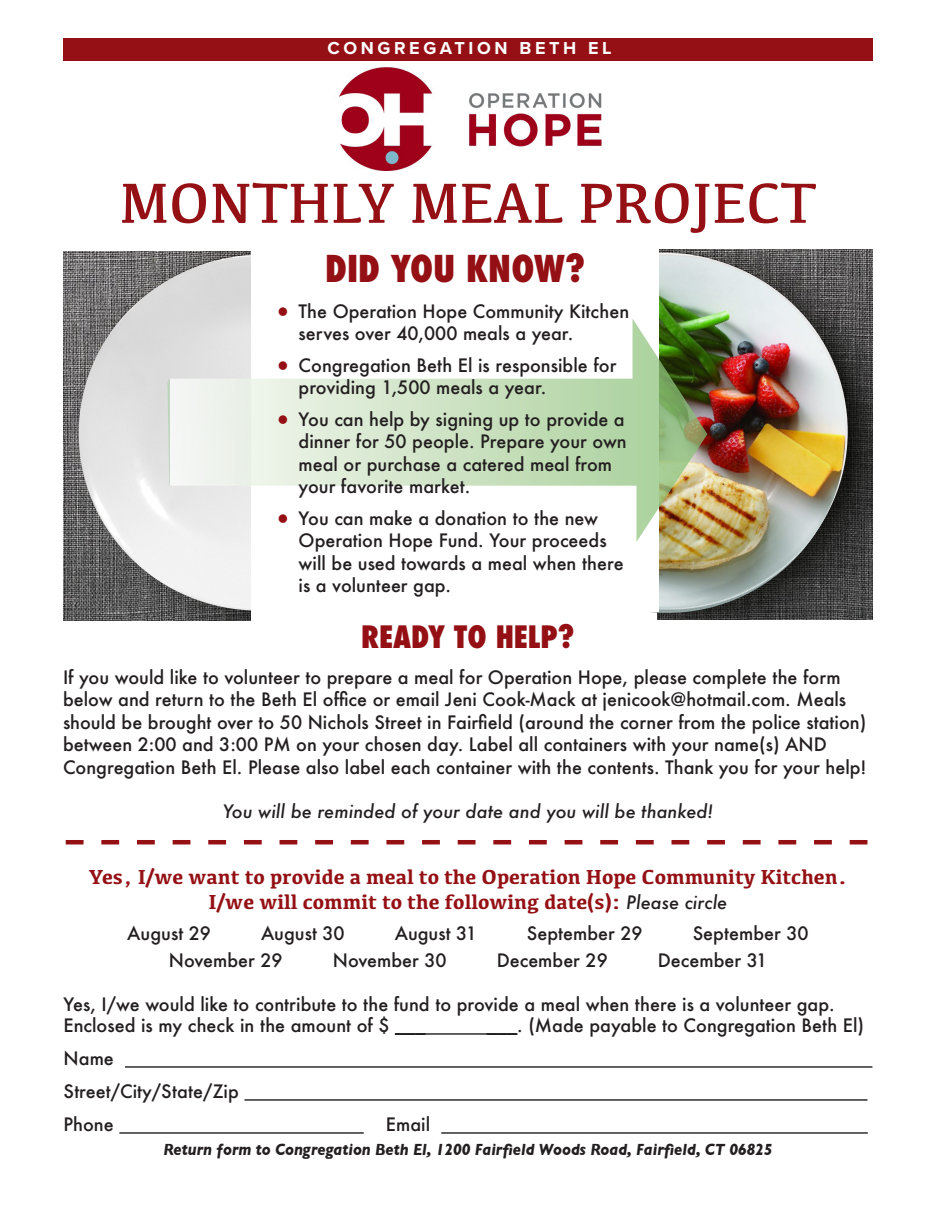
<style>
.page{position:relative;width:936px;height:1206px;background:#fff}
.page>*{position:absolute;margin:0;border:0;box-sizing:border-box;transform-origin:0 0}
.t1{font:58.5px "Kefa";color:#941014}
.t2{font:800 condensed 36px "Futura";color:#941014}
.t3{font:800 condensed 30px "Futura";color:#941014}
.t4{font:700 21px "Kefa";color:#941014}
.t5{font:500 18px/22.5px "Futura";color:#231f20}
.t6{font:italic 500 18px "Futura";color:#231f20}
.t7{font:700 18px "Proxima Nova";letter-spacing:.2em;color:#fff}
.t8{font:italic 700 16.5px "Gill Sans";color:#231f20;scale:.9 1}
.s1{font-size:27px;color:#941014}
.s2{font-family:"Futura";font-weight:500;font-style:italic;font-size:18px;color:#231f20}
</style>
<div class="page">
<img style="left:659px;top:250px;width:213px;height:369px">
<img style="left:650px;top:256px;width:216px;height:364px">
<div style="left:63px;top:38px;width:810px;height:22px;background:#941014"></div>
<svg style="left:66px;top:840px;width:801px;height:4px"></svg>
<hr style="left:395px;top:1033px;width:122px;height:2px;background:#231f20">
<hr style="left:125px;top:1066px;width:747px;height:2px;background:#231f20">
<hr style="left:244px;top:1099px;width:623px;height:2px;background:#231f20">
<hr style="left:119px;top:1132px;width:245px;height:2px;background:#231f20">
<hr style="left:441px;top:1132px;width:427px;height:2px;background:#231f20">
<img style="left:339px;top:68px;width:262px;height:103px">
<img style="left:63px;top:252px;width:187px;height:369px">
<img style="left:79px;top:256px;width:172px;height:355px">
<div style="left:251px;top:233px;width:408px;height:378px;background:#fff"></div>
<svg style="left:167px;top:318px;width:540px;height:224px"></svg>
<p class="t7" style="left:327px;top:34px;width:286px">CONGREGATION BETH EL</p>
<p class="t1" style="left:120px;top:167px;width:698px">MONTHLY MEAL PROJECT</p>
<p class="t2" style="left:325px;top:244px;width:262px">DID YOU KNOW?</p>
<p class="t5" style="left:299px;top:300px;width:332px;text-indent:-26px"><span class="s1">•</span> The Operation Hope Community Kitchen serves over 40,000 meals a year.</p>
<p class="t5" style="left:299px;top:354px;width:319px;text-indent:-26px"><span class="s1">•</span> Congregation Beth El is responsible for providing 1,500 meals a year.</p>
<p class="t5" style="left:299px;top:408px;width:330px;text-indent:-26px"><span class="s1">•</span> You can help by signing up to provide a dinner for 50 people. Prepare your own meal or purchase a catered meal from your favorite market.</p>
<p class="t5" style="left:299px;top:507px;width:327px;text-indent:-26px"><span class="s1">•</span> You can make a donation to the new<br>Operation Hope Fund. Your proceeds will be used towards a meal when there is a volunteer gap.</p>
<p class="t3" style="left:361px;top:616px;width:215px">READY TO HELP?</p>
<p class="t5" style="left:63px;top:666px;width:805px">If you would like to volunteer to prepare a meal for Operation Hope, please complete the form below and return to the Beth El office or email Jeni Cook-Mack at jenicook@hotmail.com. Meals should be brought over to 50 Nichols Street in Fairfield (around the corner from the police station) between 2:00 and 3:00 PM on your chosen day. Label all containers with your name(s) AND Congregation Beth El. Please also label each container with the contents. Thank you for your help!</p>
<p class="t6" style="left:223px;top:799px;width:492px">You will be reminded of your date and you will be thanked!</p>
<p class="t4" style="left:89px;top:863px;width:760px">Yes, I/we want to provide a meal to the Operation Hope Community Kitchen.</p>
<p class="t4" style="left:209px;top:888px;width:520px">I/we will commit to the following date(s): <span class="s2">Please circle</span></p>
<p class="t5" style="left:127px;top:922px;width:85px">August 29</p>
<p class="t5" style="left:261px;top:922px;width:85px">August 30</p>
<p class="t5" style="left:395px;top:922px;width:84px">August 31</p>
<p class="t5" style="left:527px;top:922px;width:117px">September 29</p>
<p class="t5" style="left:693px;top:922px;width:117px">September 30</p>
<p class="t5" style="left:169px;top:949px;width:115px">November 29</p>
<p class="t5" style="left:333px;top:949px;width:115px">November 30</p>
<p class="t5" style="left:497px;top:949px;width:113px">December 29</p>
<p class="t5" style="left:658px;top:949px;width:111px">December 31</p>
<p class="t5" style="left:64px;top:993px;width:773px;line-height:21.6px">Yes, I/we would like to contribute to the fund to provide a meal when there is a volunteer gap.<br>Enclosed is my check in the amount of $ ___</p>
<p class="t5" style="left:487px;top:1014px;width:379px">___. (Made payable to Congregation Beth El)</p>
<p class="t5" style="left:64px;top:1047px;width:52px">Name</p>
<p class="t5" style="left:64px;top:1080px;width:177px">Street/City/State/Zip</p>
<p class="t5" style="left:64px;top:1113px;width:52px">Phone</p>
<p class="t5" style="left:386px;top:1113px;width:46px">Email</p>
<p class="t8" style="left:163px;top:1140px;width:678px">Return form to Congregation Beth El, 1200 Fairfield Woods Road, Fairfield, CT 06825</p>
</div>
